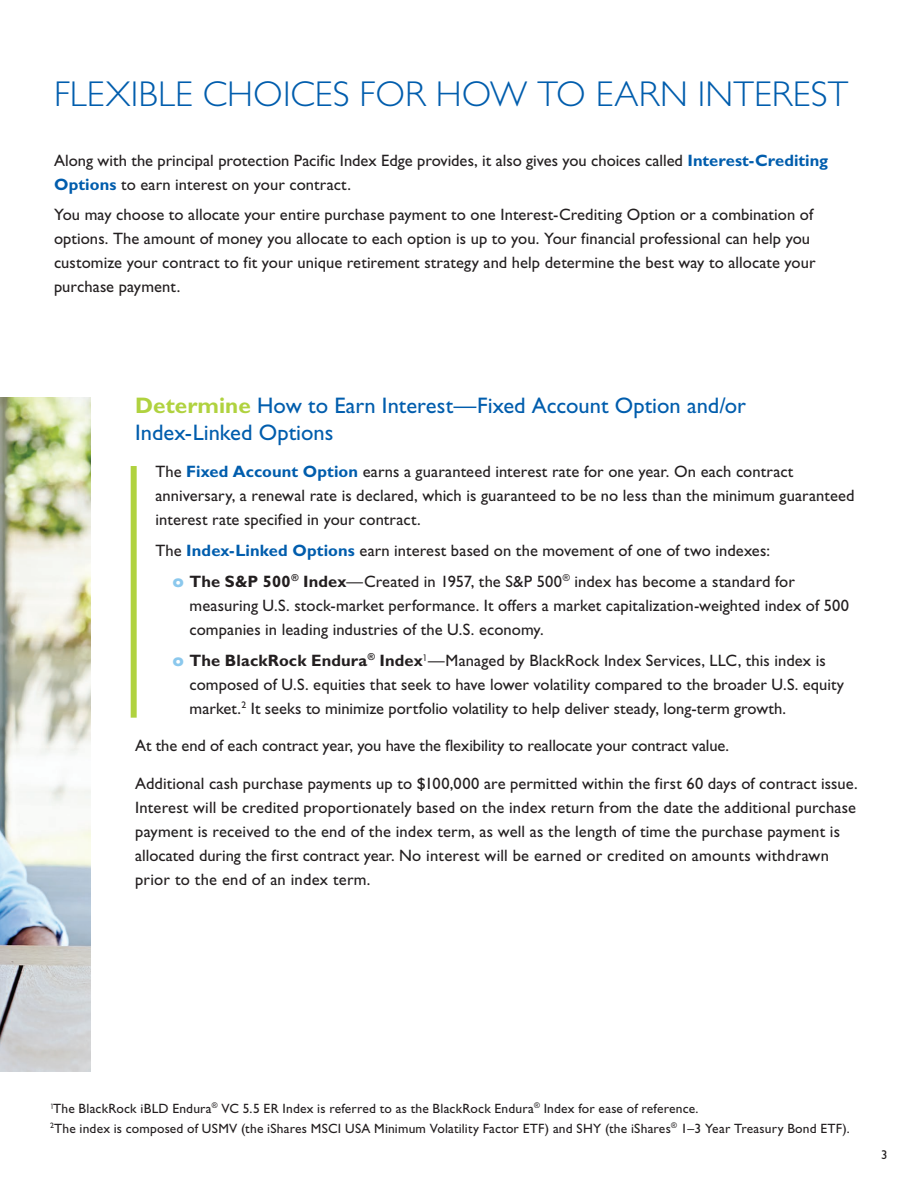
<style>
.page{position:relative;width:918px;height:1188px;background:#fff}
.page>*{position:absolute;margin:0;border:0;box-sizing:border-box;transform-origin:0 0}
.t1{font:300 36px "Gill Sans Std";letter-spacing:.005em;color:#015dad}
.t2{font:22.5px/27px "Gill Sans Std";color:#015dad}
.t3{font:16.5px/24px "Gill Sans Std";letter-spacing:.005em;color:#231f20}
.t4{font:13.5px "Gill Sans Std";letter-spacing:.015em;color:#231f20}
.t5{font:12.75px "Gill Sans Std";color:#231f20}
.s1{font-weight:700;color:#015dad}
.s2{font-weight:700;color:#b0d23f}
.s3{font-family:"Futura Std";font-weight:700;color:#8bc8ed}
.s4{font-weight:700}
</style>
<div class="page">
<img style="left:0;top:397px;width:91px;height:674px">
<div style="left:131px;top:466px;width:6px;height:252px;background:#b0d23f"></div>
<p class="t1" style="left:54px;top:73px;width:796px">FLEXIBLE CHOICES FOR HOW TO EARN INTEREST</p>
<p class="t3" style="left:54px;top:148px;width:776px">Along with the principal protection Pacific Index Edge provides, it also gives you choices called <span class="s1">Interest-Crediting<br>Options</span> to earn interest on your contract.</p>
<p class="t3" style="left:54px;top:203px;width:763px">You may choose to allocate your entire purchase payment to one Interest-Crediting Option or a combination of options. The amount of money you allocate to each option is up to you. Your financial professional can help you customize your contract to fit your unique retirement strategy and help determine the best way to allocate your purchase payment.</p>
<p class="t2" style="left:135px;top:392px;width:612px"><span class="s2">Determine</span> How to Earn Interest—Fixed Account Option and/or<br>Index-Linked Options</p>
<p class="t3" style="left:155px;top:460px;width:701px">The <span class="s1">Fixed Account Option</span> earns a guaranteed interest rate for one year. On each contract anniversary, a renewal rate is declared, which is guaranteed to be no less than the minimum guaranteed interest rate specified in your contract.</p>
<p class="t3" style="left:155px;top:539px;width:616px">The <span class="s1">Index-Linked Options</span> earn interest based on the movement of one of two indexes:</p>
<p class="t3" style="left:190px;top:569px;width:661px;text-indent:-17px"><span class="s3">o</span> <span class="s4">The S&amp;P 500</span><sup>®</sup> <span class="s4">Index</span>—Created in 1957, the S&amp;P 500<sup>®</sup> index has become a standard for measuring U.S. stock-market performance. It offers a market capitalization-weighted index of 500 companies in leading industries of the U.S. economy.</p>
<p class="t3" style="left:190px;top:648px;width:656px;text-indent:-17px"><span class="s3">o</span> <span class="s4">The BlackRock Endura</span><sup>®</sup> <span class="s4">Index</span><sup>1</sup>—Managed by BlackRock Index Services, LLC, this index is composed of U.S. equities that seek to have lower volatility compared to the broader U.S. equity market.<sup>2</sup> It seeks to minimize portfolio volatility to help deliver steady, long-term growth.</p>
<p class="t3" style="left:135px;top:734px;width:596px">At the end of each contract year, you have the flexibility to reallocate your contract value.</p>
<p class="t3" style="left:135px;top:771px;width:724px">Additional cash purchase payments up to $100,000 are permitted within the first 60 days of contract issue.<br>Interest will be credited proportionately based on the index return from the date the additional purchase payment is received to the end of the index term, as well as the length of time the purchase payment is allocated during the first contract year. No interest will be earned or credited on amounts withdrawn prior to the end of an index term.</p>
<p class="t4" style="left:50px;top:1100px;width:650px"><sup>1</sup>The BlackRock iBLD Endura<sup>®</sup> VC 5.5 ER Index is referred to as the BlackRock Endura<sup>®</sup> Index for ease of reference.</p>
<p class="t4" style="left:50px;top:1121px;width:801px"><sup>2</sup>The index is composed of USMV (the iShares MSCI USA Minimum Volatility Factor ETF) and SHY (the iShares<sup>®</sup> 1–3 Year Treasury Bond ETF).</p>
<p class="t5" style="left:881px;top:1147px;width:8px">3</p>
</div>
